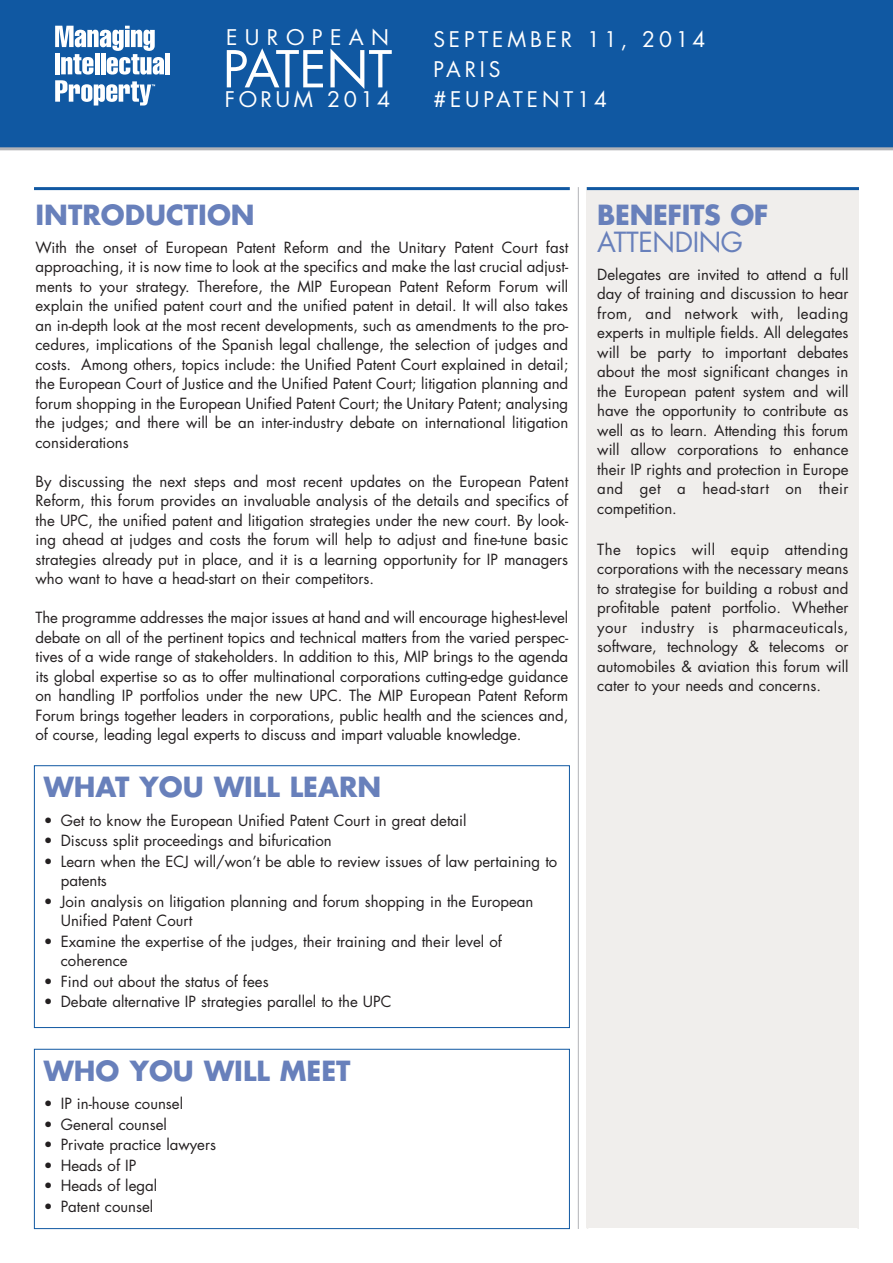
<style>
.page{position:relative;width:893px;height:1263px;background:#fff}
.page>*{position:absolute;margin:0;border:0;box-sizing:border-box;transform-origin:0 0}
.t1{font:49.5px "Futura";color:#fff}
.t2{font:700 27px "Futura";color:#6880bb}
.t3{font:27px "Futura";letter-spacing:-.01em;color:#6880bb}
.t4{font:21px/30px "Futura";letter-spacing:.185em;color:#fff}
.t5{font:21px "Futura";letter-spacing:.16em;color:#fff}
.t6{font:21px "Futura";letter-spacing:.345em;color:#fff}
.t7{font:15px/19.5px "Futura";color:#231f20;text-align:justify}
</style>
<div class="page">
<div style="left:0;top:0;width:893px;height:149px;background:#1058a2"></div>
<div style="left:165px;top:53px;width:5px;height:21px;background:#fff"></div>
<svg style="left:55px;top:26px;width:109px;height:80px"></svg>
<hr style="left:0;top:147px;width:893px;height:3px;background:#b2b3b7">
<div style="left:587px;top:187px;width:272px;height:1040px;background:#f0eeec"></div>
<hr style="left:587px;top:187px;width:1px;height:1042px;background:#f0eeec">
<hr style="left:857px;top:187px;width:2px;height:1042px;background:#f0eeec">
<hr style="left:587px;top:187px;width:272px;height:3px;background:#1058a2">
<hr style="left:34px;top:187px;width:536px;height:3px;background:#1058a2">
<hr style="left:578px;top:187px;width:1px;height:1042px;background:#b2b3b7">
<div style="left:34px;top:765px;width:536px;height:263px;border:1px solid #1058a2"></div>
<div style="left:34px;top:1049px;width:536px;height:180px;border:1px solid #1058a2"></div>
<h3 class="t6" style="left:226px;top:28px;width:165px">EUROPEAN</h3>
<h1 class="t1" style="left:223px;top:47px;width:171px">PATENT</h1>
<h3 class="t5" style="left:225px;top:90px;width:167px">FORUM 2014</h3>
<h3 class="t4" style="left:433px;top:26px;width:274px">SEPTEMBER 11, 2014<br>PARIS<br>#EUPATENT14</h3>
<h2 class="t2" style="left:36px;top:202px;width:221px">INTRODUCTION</h2>
<p class="t7" style="left:36px;top:239px;width:534px">With the onset of European Patent Reform and the Unitary Patent Court fast approaching, it is now time to look at the specifics and make the last crucial adjust&shy;ments to your strategy. Therefore, the MIP European Patent Reform Forum will explain the unified patent court and the unified patent in detail. It will also takes an in-depth look at the most recent developments, such as amendments to the pro&shy;cedures, implications of the Spanish legal challenge, the selection of judges and costs. Among others, topics include: the Unified Patent Court explained in detail; the European Court of Justice and the Unified Patent Court; litigation planning and forum shopping in the European Unified Patent Court; the Unitary Patent; analysing the judges; and there will be an inter-industry debate on international litigation considerations</p>
<p class="t7" style="left:36px;top:473px;width:534px">By discussing the next steps and most recent updates on the European Patent Reform, this forum provides an invaluable analysis of the details and specifics of the UPC, the unified patent and litigation strategies under the new court. By look&shy;ing ahead at judges and costs the forum will help to adjust and fine-tune basic strategies already put in place, and it is a learning opportunity for IP managers who want to have a head-start on their competitors.</p>
<p class="t7" style="left:36px;top:609px;width:534px">The programme addresses the major issues at hand and will encourage highest-level debate on all of the pertinent topics and technical matters from the varied perspec&shy;tives of a wide range of stakeholders. In addition to this, MIP brings to the agenda its global expertise so as to offer multinational corporations cutting-edge guidance on handling IP portfolios under the new UPC. The MIP European Patent Reform Forum brings together leaders in corporations, public health and the sciences and, of course, leading legal experts to discuss and impart valuable knowledge.</p>
<h2 class="t2" style="left:44px;top:775px;width:339px">WHAT YOU WILL LEARN</h2>
<p class="t7" style="left:44px;top:811px;width:424px">• Get to know the European Unified Patent Court in great detail</p>
<p class="t7" style="left:44px;top:832px;width:289px">• Discuss split proceedings and bifurication</p>
<p class="t7" style="left:61px;top:853px;width:498px;text-indent:-17px">• Learn when the ECJ will/won’t be able to review issues of law pertaining to patents</p>
<p class="t7" style="left:61px;top:893px;width:474px;text-indent:-17px">• Join analysis on litigation planning and forum shopping in the European<br>Unified Patent Court</p>
<p class="t7" style="left:61px;top:933px;width:443px;text-indent:-17px">• Examine the expertise of the judges, their training and their level of coherence</p>
<p class="t7" style="left:44px;top:973px;width:226px">• Find out about the status of fees</p>
<p class="t7" style="left:44px;top:993px;width:349px">• Debate alternative IP strategies parallel to the UPC</p>
<h2 class="t2" style="left:44px;top:1059px;width:308px">WHO YOU WILL MEET</h2>
<p class="t7" style="left:44px;top:1095px;width:141px">• IP in-house counsel</p>
<p class="t7" style="left:44px;top:1116px;width:125px">• General counsel</p>
<p class="t7" style="left:44px;top:1136px;width:174px">• Private practice lawyers</p>
<p class="t7" style="left:44px;top:1157px;width:94px">• Heads of IP</p>
<p class="t7" style="left:44px;top:1177px;width:115px">• Heads of legal</p>
<p class="t7" style="left:44px;top:1198px;width:111px">• Patent counsel</p>
<h2 class="t2" style="left:597px;top:202px;width:173px">BENEFITS OF</h2>
<h2 class="t3" style="left:597px;top:229px;width:147px">ATTENDING</h2>
<p class="t7" style="left:597px;top:266px;width:253px">Delegates are invited to attend a full day of training and discussion to hear from, and network with, leading experts in multiple fields. All delegates will be party to important debates about the most significant changes in the European patent system and will have the opportunity to contribute as well as to learn. Attending this forum will allow corporations to enhance their IP rights and protection in Europe and get a head-start on their competition.</p>
<p class="t7" style="left:597px;top:541px;width:253px">The topics will equip attending corporations with the necessary means to strategise for building a robust and profitable patent portfolio. Whether your industry is pharmaceuticals, software, technology &amp; telecoms or automobiles &amp; aviation this forum will cater to your needs and concerns.</p>
</div>
